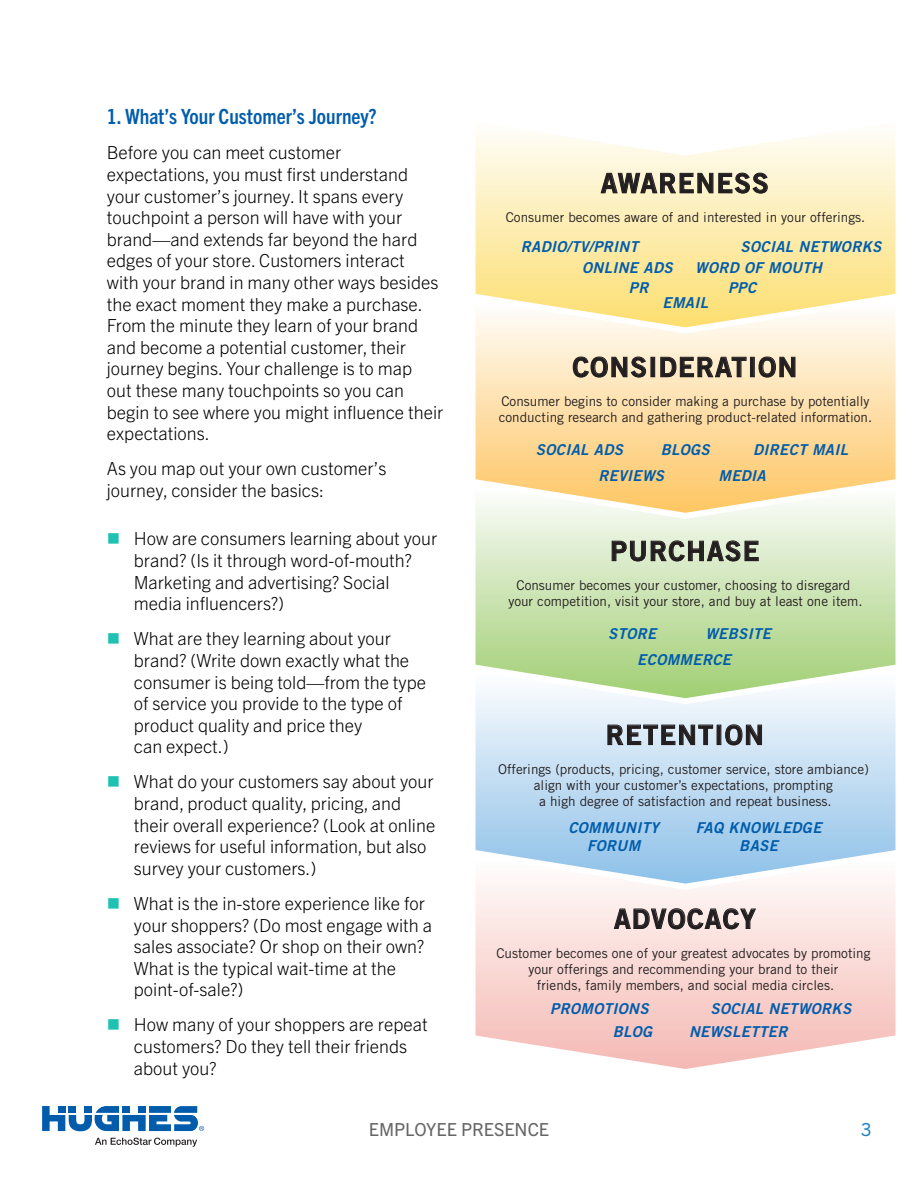
<style>
.page{position:relative;width:918px;height:1188px;background:#fff}
.page>*{position:absolute;margin:0;border:0;box-sizing:border-box;transform-origin:0 0}
.t1{font:27px "Trade Gothic Bold Two";letter-spacing:.05em;color:#231f20}
.Subhead{font:700 condensed 21px "Trade Gothic Next LT Pro";color:#015dac}
.Content{font:300 18px/21.6px "Trade Gothic Next LT Pro";color:#000}
.t2{font:18px "Trade Gothic Next LT Pro";color:#666}
.t3{font:18px "Trade Gothic Next LT Pro";color:#2182c0}
.t4{font:italic 15px/18px "Trade Gothic Bold Two";letter-spacing:.025em;color:#015dac}
.t5{font:13.5px/16.2px "Trade Gothic";color:#231f20;text-align:center}
</style>
<div class="page">
<svg style="left:42px;top:1106px;width:162px;height:25px"></svg>
<svg style="left:95px;top:1138px;width:102px;height:9px"></svg>
<svg style="left:475px;top:890px;width:421px;height:179px"></svg>
<svg style="left:475px;top:704px;width:421px;height:186px;background:#c6def2"></svg>
<svg style="left:475px;top:519px;width:421px;height:185px;background:#cee5b9"></svg>
<svg style="left:475px;top:333px;width:421px;height:186px;background:#fde1af"></svg>
<svg style="left:475px;top:133px;width:421px;height:200px;background:#fdefbc"></svg>
<svg style="left:614px;top:907px;width:142px;height:23px;background:#cdbebc"></svg>
<svg style="left:607px;top:724px;width:106px;height:21px;background:#aeb8c2"></svg>
<svg style="left:725px;top:724px;width:37px;height:22px"></svg>
<svg style="left:611px;top:539px;width:148px;height:23px;background:#b5c0aa"></svg>
<svg style="left:573px;top:356px;width:73px;height:22px;background:#c9baa1"></svg>
<div style="left:651px;top:357px;width:4px;height:20px;border:1px solid #231f20"></div>
<svg style="left:660px;top:355px;width:87px;height:23px;background:#cbbca2"></svg>
<div style="left:750px;top:357px;width:5px;height:20px;border:1px solid #231f20"></div>
<svg style="left:758px;top:356px;width:38px;height:22px"></svg>
<svg style="left:600px;top:171px;width:168px;height:24px;background:#cbc3a8"></svg>
<p class="Subhead" style="left:107px;top:102px;width:271px">1. What’s Your Customer’s Journey?</p>
<p class="Content" style="left:107px;top:141px;width:338px">Before you can meet customer expectations, you must first understand your customer’s journey. It spans every touchpoint a person will have with your brand—and extends far beyond the hard edges of your store. Customers interact<br>with your brand in many other ways besides the exact moment they make a purchase.<br>From the minute they learn of your brand and become a potential customer, their journey begins. Your challenge is to map<br>out these many touchpoints so you can begin to see where you might influence their expectations.</p>
<p class="Content" style="left:107px;top:457px;width:281px">As you map out your own customer’s journey, consider the basics:</p>
<p class="Content" style="left:134px;top:527px;width:305px">How are consumers learning about your brand? (Is it through word-of-mouth?<br>Marketing and advertising? Social media influencers?)</p>
<p class="Content" style="left:134px;top:627px;width:294px">What are they learning about your brand? (Write down exactly what the consumer is being told—from the type of service you provide to the type of product quality and price they<br>can expect.)</p>
<p class="Content" style="left:134px;top:770px;width:303px">What do your customers say about your brand, product quality, pricing, and their overall experience? (Look at online reviews for useful information, but also survey your customers.)</p>
<p class="Content" style="left:134px;top:891px;width:300px">What is the in-store experience like for your shoppers? (Do most engage with a sales associate? Or shop on their own?<br>What is the typical wait-time at the point-of-sale?)</p>
<p class="Content" style="left:134px;top:1013px;width:295px">How many of your shoppers are repeat customers? Do they tell their friends about you?</p>
<p class="t1" style="left:601px;top:166px;width:169px">AWARENESS</p>
<p class="t5" style="left:506px;top:209px;width:361px">Consumer becomes aware of and interested in your offerings.</p>
<p class="t4" style="left:582px;top:235px;width:92px;line-height:21.1px;text-indent:-61px">RADIO/TV/PRINT<br>ONLINE ADS</p>
<p class="t4" style="left:741px;top:237px;width:142px">SOCIAL NETWORKS</p>
<p class="t4" style="left:695px;top:258px;width:129px">WORD OF MOUTH</p>
<p class="t4" style="left:662px;top:293px;width:47px">EMAIL</p>
<p class="t4" style="left:728px;top:278px;width:30px">PPC</p>
<p class="t4" style="left:629px;top:278px;width:21px">PR</p>
<p class="t1" style="left:572px;top:350px;width:226px">CONSIDERATION</p>
<p class="t5" style="left:499px;top:393px;width:375px;text-align:left">Consumer begins to consider making a purchase by potentially conducting research and gathering product-related information.</p>
<p class="t4" style="left:536px;top:440px;width:89px">SOCIAL ADS</p>
<p class="t4" style="left:661px;top:440px;width:51px">BLOGS</p>
<p class="t4" style="left:753px;top:440px;width:96px">DIRECT MAIL</p>
<p class="t4" style="left:599px;top:467px;width:67px">REVIEWS</p>
<p class="t4" style="left:719px;top:467px;width:49px">MEDIA</p>
<p class="t1" style="left:610px;top:534px;width:150px">PURCHASE</p>
<p class="t5" style="left:508px;top:577px;width:356px">Consumer becomes your customer, choosing to disregard your competition, visit your store, and buy at least one item.</p>
<p class="t4" style="left:608px;top:624px;width:50px">STORE</p>
<p class="t4" style="left:637px;top:620px;width:135px;line-height:26.1px;text-indent:68px">WEBSITE<br>ECOMMERCE</p>
<p class="t1" style="left:606px;top:718px;width:159px">RETENTION</p>
<p class="t5" style="left:498px;top:761px;width:372px">Offerings (products, pricing, customer service, store ambiance) align with your customer’s expectations, prompting<br>a high degree of satisfaction and repeat business.</p>
<p class="t4" style="left:568px;top:818px;width:92px;text-align:center">COMMUNITY<br>FORUM</p>
<p class="t4" style="left:696px;top:818px;width:127px;text-align:center">FAQ KNOWLEDGE<br>BASE</p>
<p class="t1" style="left:614px;top:902px;width:143px">ADVOCACY</p>
<p class="t5" style="left:496px;top:945px;width:376px">Customer becomes one of your greatest advocates by promoting your offerings and recommending your brand to their<br>friends, family members, and social media circles.</p>
<p class="t4" style="left:550px;top:1000px;width:100px">PROMOTIONS</p>
<p class="t4" style="left:711px;top:1000px;width:142px">SOCIAL NETWORKS</p>
<p class="t4" style="left:613px;top:1022px;width:41px">BLOG</p>
<p class="t4" style="left:689px;top:1022px;width:100px">NEWSLETTER</p>
<p class="t2" style="left:369px;top:1117px;width:182px">EMPLOYEE PRESENCE</p>
<p class="t3" style="left:861px;top:1117px;width:12px">3</p>
</div>
